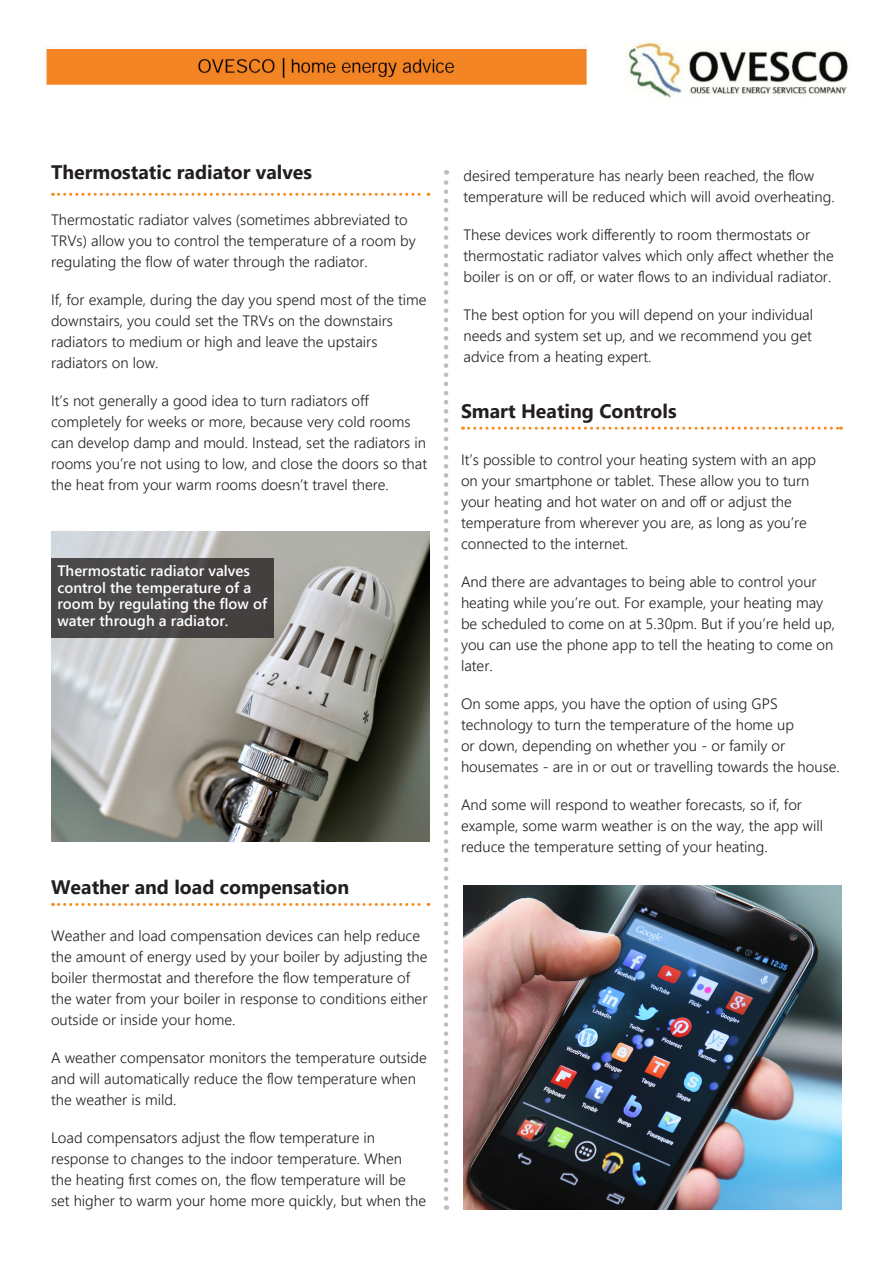
<style>
.page{position:relative;width:893px;height:1263px;background:#fff}
.page>*{position:absolute;margin:0;border:0;box-sizing:border-box;transform-origin:0 0}
.subhead{font:700 19.5px "Segoe UI";color:#231f20}
.t1{font:300 15px/21px "Segoe UI";color:#231f20}
.t2{font:600 15px/16.5px "Segoe UI";color:#fff}
</style>
<div class="page">
<svg style="left:444px;top:170px;width:4px;height:1028px"></svg>
<img style="left:463px;top:885px;width:379px;height:325px">
<svg style="left:462px;top:427px;width:379px;height:3px"></svg>
<svg style="left:53px;top:193px;width:376px;height:3px"></svg>
<svg style="left:53px;top:903px;width:376px;height:3px"></svg>
<img style="left:51px;top:532px;width:378px;height:310px">
<div style="left:51px;top:558px;width:223px;height:80px;background:#4a4749"></div>
<img style="left:45px;top:42px;width:804px;height:56px">
<p class="subhead" style="left:51px;top:153px;width:263px">Thermostatic radiator valves</p>
<p class="t1" style="left:51px;top:208px;width:366px">Thermostatic radiator valves (sometimes abbreviated to<br>TRVs) allow you to control the temperature of a room by regulating the flow of water through the radiator.</p>
<p class="t1" style="left:51px;top:288px;width:377px">If, for example, during the day you spend most of the time downstairs, you could set the TRVs on the downstairs radiators to medium or high and leave the upstairs radiators on low.</p>
<p class="t1" style="left:51px;top:389px;width:378px">It’s not generally a good idea to turn radiators off completely for weeks or more, because very cold rooms can develop damp and mould. Instead, set the radiators in rooms you’re not using to low, and close the doors so that the heat from your warm rooms doesn’t travel there.</p>
<p class="t2" style="left:57px;top:561px;width:211px">Thermostatic radiator valves control the temperature of a room by regulating the flow of water through a radiator.</p>
<p class="subhead" style="left:51px;top:869px;width:300px">Weather and load compensation</p>
<p class="t1" style="left:51px;top:924px;width:378px">Weather and load compensation devices can help reduce the amount of energy used by your boiler by adjusting the boiler thermostat and therefore the flow temperature of the water from your boiler in response to conditions either outside or inside your home.</p>
<p class="t1" style="left:51px;top:1046px;width:377px">A weather compensator monitors the temperature outside and will automatically reduce the flow temperature when the weather is mild.</p>
<p class="t1" style="left:51px;top:1126px;width:376px">Load compensators adjust the flow temperature in response to changes to the indoor temperature. When the heating first comes on, the flow temperature will be set higher to warm your home more quickly, but when the</p>
<p class="t1" style="left:463px;top:164px;width:373px">desired temperature has nearly been reached, the flow temperature will be reduced which will avoid overheating.</p>
<p class="t1" style="left:463px;top:223px;width:372px">These devices work differently to room thermostats or thermostatic radiator valves which only affect whether the boiler is on or off, or water flows to an individual radiator.</p>
<p class="t1" style="left:463px;top:303px;width:351px;text-align:justify">The best option for you will depend on your individual needs and system set up, and we recommend you get advice from a heating expert.</p>
<p class="subhead" style="left:461px;top:393px;width:217px">Smart Heating Controls</p>
<p class="t1" style="left:461px;top:447px;width:357px">It’s possible to control your heating system with an app on your smartphone or tablet. These allow you to turn your heating and hot water on and off or adjust the temperature from wherever you are, as long as you’re connected to the internet.</p>
<p class="t1" style="left:461px;top:569px;width:375px">And there are advantages to being able to control your heating while you’re out. For example, your heating may be scheduled to come on at 5.30pm. But if you’re held up, you can use the phone app to tell the heating to come on later.</p>
<p class="t1" style="left:461px;top:691px;width:380px">On some apps, you have the option of using GPS technology to turn the temperature of the home up<br>or down, depending on whether you - or family or housemates - are in or out or travelling towards the house.</p>
<p class="t1" style="left:461px;top:792px;width:364px">And some will respond to weather forecasts, so if, for example, some warm weather is on the way, the app will reduce the temperature setting of your heating.</p>
</div>
